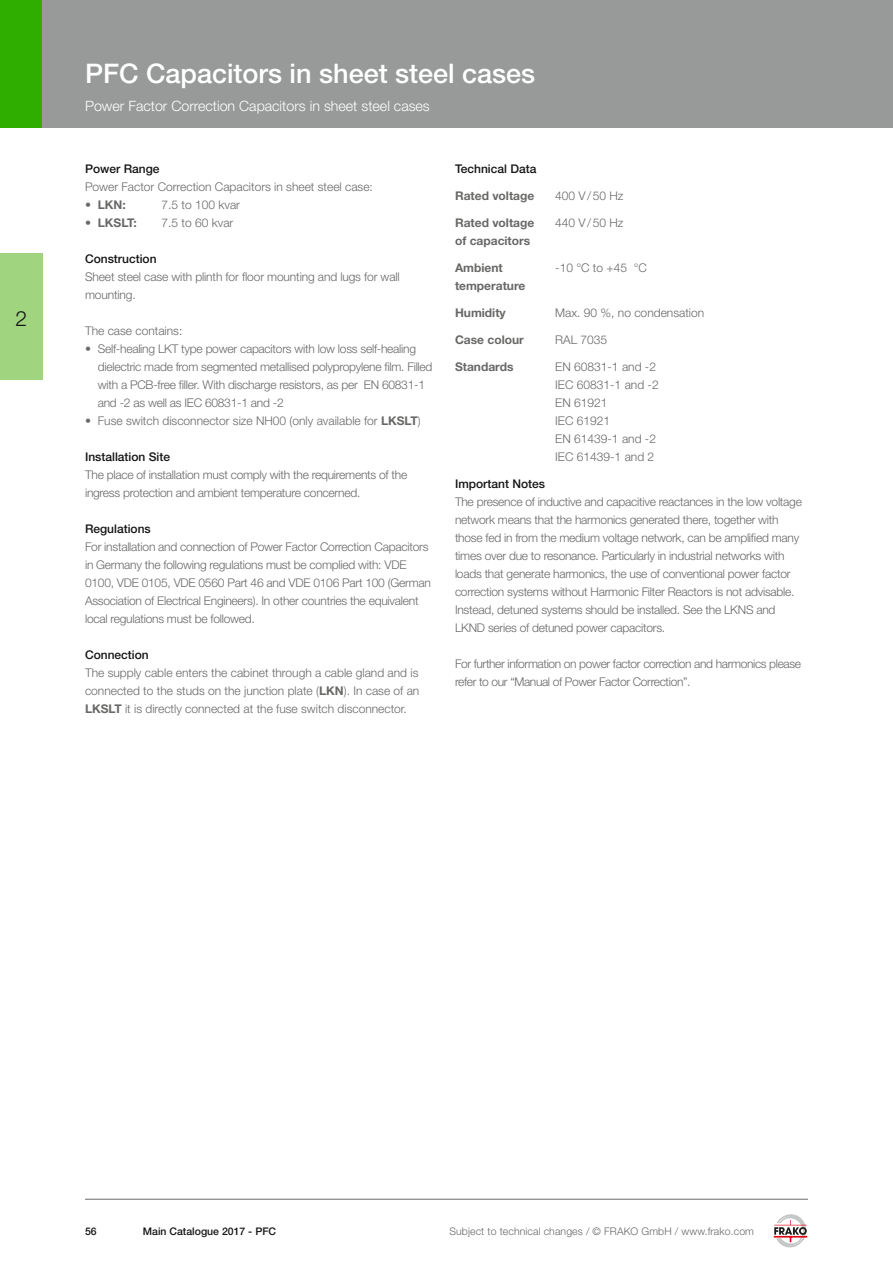
<style>
.page{position:relative;width:893px;height:1263px;background:#fff}
.page>*{position:absolute;margin:0;border:0;box-sizing:border-box;transform-origin:0 0}
.t1{font:500 27px "Helvetica Neue LT Std";color:#fff}
.t2{font:300 21px "Helvetica Neue LT Std";color:#141415}
.t3{font:300 14.25px "Helvetica Neue LT Std";color:#fff}
.t4{font:300 12px/18px "Helvetica Neue LT Std";letter-spacing:-.02em;color:#686867}
.t5{font:300 12px/18px "Helvetica Neue LT Std";color:#686867}
.t6{font:700 12px/18px "Helvetica Neue LT Std";color:#686867}
.t7{font:500 12px "Helvetica Neue LT Std";color:#141415}
.t8{font:300 10.5px "Helvetica Neue LT Std";letter-spacing:.01em;color:#686867}
.t9{font:500 10.5px "Helvetica Neue LT Std";color:#141415}
.s1{font-weight:300}
.s2{font-weight:700}
</style>
<div class="page">
<div style="left:0;top:0;width:43px;height:128px;background:#2fae00"></div>
<div style="left:0;top:254px;width:43px;height:126px;background:#a0d47e"></div>
<div style="left:43px;top:0;width:850px;height:128px;background:#989999"></div>
<hr style="left:85px;top:1199px;width:723px;height:1px;background:#686867">
<svg style="left:774px;top:1214px;width:34px;height:34px"></svg>
<h2 class="t2" style="left:15px;top:305px;width:13px">2</h2>
<h1 class="t1" style="left:85px;top:57px;width:452px">PFC Capacitors in sheet steel cases</h1>
<p class="t3" style="left:85px;top:97px;width:346px">Power Factor Correction Capacitors in sheet steel cases</p>
<p class="t7" style="left:85px;top:161px;width:76px">Power Range</p>
<p class="t5" style="left:85px;top:177px;width:289px">Power Factor Correction Capacitors in sheet steel case:</p>
<p class="t6" style="left:85px;top:195px;width:42px"><span class="s1">•</span> LKN:</p>
<p class="t5" style="left:162px;top:195px;width:80px">7.5 to 100 kvar</p>
<p class="t6" style="left:85px;top:213px;width:53px"><span class="s1">•</span> LKSLT:</p>
<p class="t4" style="left:162px;top:213px;width:73px">7.5 to 60 kvar</p>
<p class="t7" style="left:85px;top:251px;width:73px">Construction</p>
<p class="t4" style="left:85px;top:267px;width:316px">Sheet steel case with plinth for floor mounting and lugs for wall mounting.</p>
<p class="t5" style="left:85px;top:321px;width:99px">The case contains:</p>
<p class="t4" style="left:98px;top:339px;width:336px;text-indent:-13px">• Self-healing LKT type power capacitors with low loss self-healing dielectric made from segmented metallised polypropylene film. Filled with a PCB-free filler. With discharge resistors, as per EN 60831-1 and -2 as well as IEC 60831-1 and -2</p>
<p class="t5" style="left:85px;top:411px;width:337px">• Fuse switch disconnector size NH00 (only available for <span class="s2">LKSLT</span>)</p>
<p class="t7" style="left:85px;top:449px;width:87px">Installation Site</p>
<p class="t4" style="left:85px;top:465px;width:324px">The place of installation must comply with the requirements of the ingress protection and ambient temperature concerned.</p>
<p class="t7" style="left:85px;top:521px;width:67px">Regulations</p>
<p class="t4" style="left:85px;top:537px;width:347px">For installation and connection of Power Factor Correction Capacitors in Germany the following regulations must be complied with: VDE 0100, VDE 0105, VDE 0560 Part 46 and VDE 0106 Part 100 (German Association of Electrical Engineers). In other countries the equivalent local regulations must be followed.</p>
<p class="t7" style="left:85px;top:647px;width:65px">Connection</p>
<p class="t4" style="left:85px;top:663px;width:336px;text-align:justify">The supply cable enters the cabinet through a cable gland and is connected to the studs on the junction plate (<span class="s2">LKN</span>). In case of an <span class="s2">LKSLT</span> it is directly connected at the fuse switch disconnector.</p>
<p class="t7" style="left:455px;top:161px;width:83px">Technical Data</p>
<p class="t6" style="left:455px;top:186px;width:81px">Rated voltage</p>
<p class="t4" style="left:555px;top:186px;width:70px">400 V/50 Hz</p>
<p class="t6" style="left:455px;top:213px;width:81px">Rated voltage of capacitors</p>
<p class="t4" style="left:555px;top:213px;width:70px">440 V/50 Hz</p>
<p class="t6" style="left:455px;top:258px;width:72px">Ambient temperature</p>
<p class="t4" style="left:555px;top:258px;width:93px">-10 °C to +45 °C</p>
<p class="t6" style="left:455px;top:303px;width:52px">Humidity</p>
<p class="t5" style="left:555px;top:303px;width:150px">Max. 90 %, no condensation</p>
<p class="t6" style="left:455px;top:330px;width:70px">Case colour</p>
<p class="t4" style="left:555px;top:330px;width:54px">RAL 7035</p>
<p class="t6" style="left:455px;top:357px;width:60px">Standards</p>
<p class="t5" style="left:555px;top:357px;width:105px">EN 60831-1 and -2<br>IEC 60831-1 and -2<br>EN 61921<br>IEC 61921<br>EN 61439-1 and -2<br>IEC 61439-1 and 2</p>
<p class="t7" style="left:455px;top:476px;width:92px">Important Notes</p>
<p class="t4" style="left:455px;top:492px;width:348px">The presence of inductive and capacitive reactances in the low voltage network means that the harmonics generated there, together with those fed in from the medium voltage network, can be amplified many times over due to resonance. Particularly in industrial networks with loads that generate harmonics, the use of conventional power factor correction systems without Harmonic Filter Reactors is not advisable.<br>Instead, detuned systems should be installed. See the LKNS and LKND series of detuned power capacitors.</p>
<p class="t4" style="left:455px;top:654px;width:348px">For further information on power factor correction and harmonics please refer to our “Manual of Power Factor Correction”.</p>
<p class="t9" style="left:85px;top:1225px;width:13px">56</p>
<p class="t9" style="left:143px;top:1225px;width:135px">Main Catalogue 2017 - PFC</p>
<p class="t8" style="left:449px;top:1224px;width:306px">Subject to technical changes / © FRAKO GmbH / www.frako.com</p>
</div>
